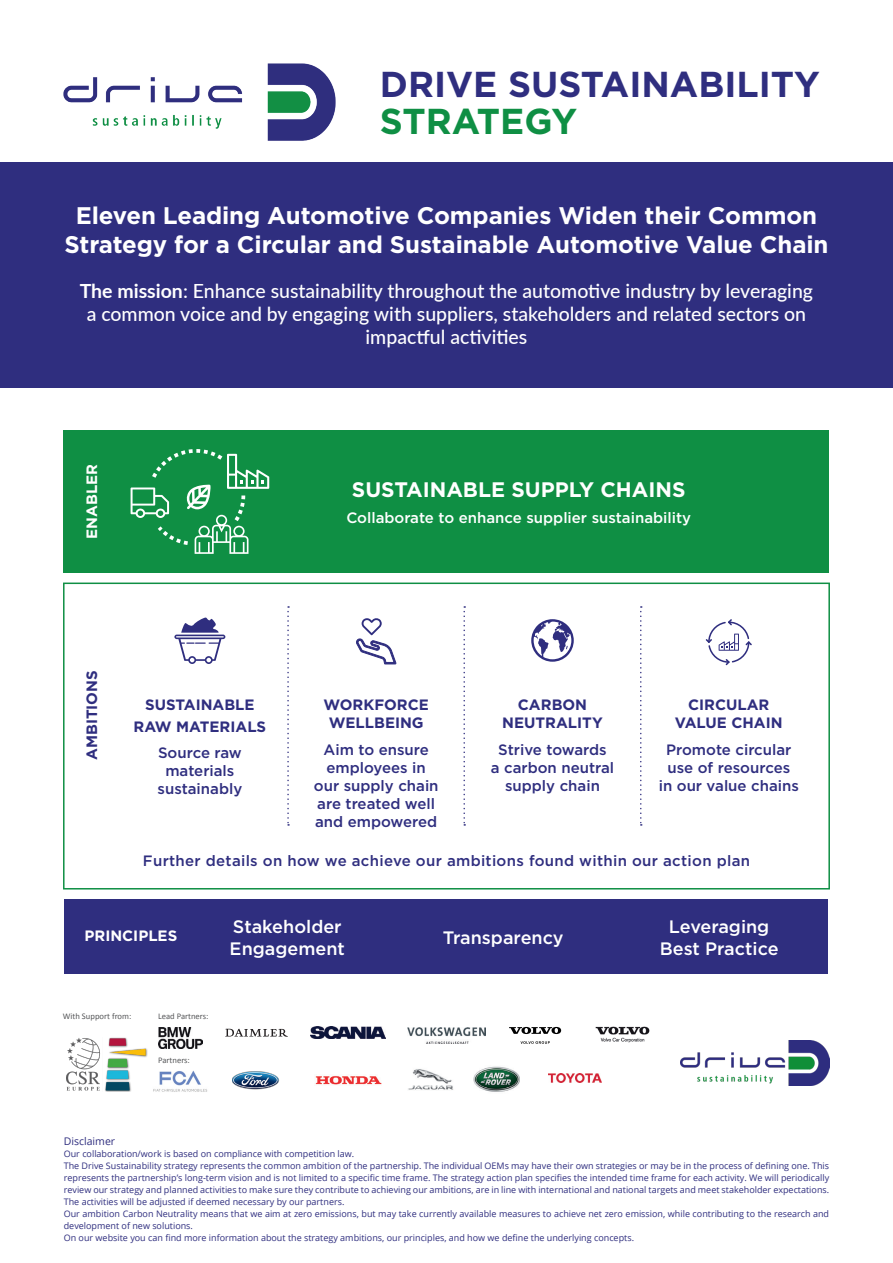
<style>
.page{position:relative;width:893px;height:1263px;background:#fff}
.page>*{position:absolute;margin:0;border:0;box-sizing:border-box;transform-origin:0 0}
.t1{font:700 36px "Gotham";color:#2f2e7f}
.t2{font:700 36px "Gotham";color:#0f8f44}
.t3{font:700 24px/28.8px "Gotham";letter-spacing:-.005em;color:#fff;text-align:center}
.t4{font:700 21px "Gotham";color:#fff}
.t5{font:500 19.5px/23.4px "Lato";color:#fff;text-align:center}
.t6{font:500 18px/21.6px "Gotham";color:#fff}
.t7{font:500 15px/18px "Gotham";color:#2f2e7f;text-align:center}
.t8{font:700 15px/18px "Gotham";color:#2f2e7f;text-align:center}
.t9{font:500 15px "Gotham";letter-spacing:.02em;color:#2f2e7f}
.t10{font:500 15px "Gotham";color:#fff}
.t11{font:700 15px "Gotham";color:#fff}
.t12{font:10.5px "Open Sans";color:#2f2e7f}
.t13{font:9px/12px "Open Sans";color:#2f2e7f}
.t14{font:8.7px "Calibri";color:#57585a}
.s1{font-weight:700}
</style>
<div class="page">
<img style="left:63px;top:63px;width:273px;height:78px">
<div style="left:0;top:162px;width:893px;height:226px;background:#2f2e7f"></div>
<div style="left:64px;top:899px;width:764px;height:75px;background:#2f2e7f"></div>
<div style="left:63px;top:582px;width:767px;height:307px;background:#fff;border:2px solid #0f8f44"></div>
<div style="left:64px;top:430px;width:765px;height:143px;background:#0f8f44"></div>
<svg style="left:131px;top:449px;width:138px;height:105px"></svg>
<svg style="left:287px;top:606px;width:2px;height:220px"></svg>
<svg style="left:463px;top:606px;width:2px;height:220px"></svg>
<svg style="left:640px;top:606px;width:2px;height:220px"></svg>
<svg style="left:174px;top:617px;width:51px;height:47px"></svg>
<svg style="left:356px;top:618px;width:40px;height:46px"></svg>
<svg style="left:531px;top:619px;width:43px;height:43px"></svg>
<svg style="left:706px;top:619px;width:46px;height:46px"></svg>
<img style="left:66px;top:1037px;width:82px;height:54px">
<img style="left:788px;top:1040px;width:41px;height:45px">
<img style="left:680px;top:1052px;width:106px;height:32px">
<svg style="left:509px;top:1027px;width:52px;height:7px"></svg>
<svg style="left:520px;top:1041px;width:30px;height:3px"></svg>
<img style="left:158px;top:1027px;width:45px;height:21px">
<img style="left:233px;top:1071px;width:46px;height:19px">
<img style="left:407px;top:1027px;width:78px;height:16px">
<img style="left:311px;top:1026px;width:74px;height:13px">
<svg style="left:225px;top:1029px;width:63px;height:8px"></svg>
<img style="left:595px;top:1026px;width:55px;height:17px">
<img style="left:315px;top:1075px;width:66px;height:10px">
<img style="left:408px;top:1066px;width:112px;height:26px">
<img style="left:548px;top:1073px;width:53px;height:10px">
<img style="left:153px;top:1070px;width:54px;height:22px">
<h1 class="t1" style="left:380px;top:60px;width:442px">DRIVE SUSTAINABILITY</h1>
<h1 class="t2" style="left:380px;top:98px;width:199px">STRATEGY</h1>
<h2 class="t3" style="left:64px;top:201px;width:766px">Eleven Leading Automotive Companies Widen their Common<br>Strategy for a Circular and Sustainable Automotive Value Chain</h2>
<h3 class="t5" style="left:80px;top:278px;width:735px"><span class="s1">The mission</span>: Enhance sustainability throughout the automotive industry by leveraging a common voice and by engaging with suppliers, stakeholders and related sectors on impactful activities</h3>
<h3 class="t11" style="left:82px;top:539px;width:76px;rotate:-90deg">ENABLER</h3>
<h3 class="t4" style="left:352px;top:475px;width:335px">SUSTAINABLE SUPPLY CHAINS</h3>
<h3 class="t10" style="left:346px;top:508px;width:346px">Collaborate to enhance supplier sustainability</h3>
<h3 class="t8" style="left:83px;top:760px;width:91px;rotate:-90deg">AMBITIONS</h3>
<h3 class="t8" style="left:134px;top:694px;width:134px;line-height:21.6px">SUSTAINABLE<br>RAW MATERIALS</h3>
<h3 class="t7" style="left:158px;top:744px;width:86px">Source raw materials sustainably</h3>
<h3 class="t8" style="left:324px;top:696px;width:107px">WORKFORCE<br>WELLBEING</h3>
<h3 class="t7" style="left:314px;top:740px;width:126px">Aim to ensure employees in our supply chain are treated well and empowered</h3>
<h3 class="t8" style="left:502px;top:696px;width:102px">CARBON<br>NEUTRALITY</h3>
<h3 class="t7" style="left:491px;top:740px;width:125px">Strive towards<br>a carbon neutral supply chain</h3>
<h3 class="t8" style="left:675px;top:696px;width:109px">CIRCULAR<br>VALUE CHAIN</h3>
<h3 class="t7" style="left:659px;top:740px;width:142px">Promote circular use of resources<br>in our value chains</h3>
<h3 class="t9" style="left:143px;top:851px;width:609px">Further details on how we achieve our ambitions found within our action plan</h3>
<h3 class="t11" style="left:84px;top:926px;width:94px">PRINCIPLES</h3>
<h3 class="t6" style="left:230px;top:916px;width:117px">Stakeholder<br>Engagement</h3>
<h3 class="t6" style="left:660px;top:916px;width:120px;text-align:center">Leveraging<br>Best Practice</h3>
<h3 class="t6" style="left:443px;top:926px;width:122px">Transparency</h3>
<p class="t14" style="left:63px;top:1010px;width:70px">With Support from:</p>
<p class="t14" style="left:158px;top:1010px;width:52px">Lead Partners:</p>
<p class="t14" style="left:158px;top:1055px;width:33px">Partners:</p>
<p class="t12" style="left:64px;top:1133px;width:53px">Disclaimer</p>
<p class="t13" style="left:64px;top:1147px;width:767px">Our collaboration/work is based on compliance with competition law.<br>The Drive Sustainability strategy represents the common ambition of the partnership. The individual OEMs may have their own strategies or may be in the process of defining one. This represents the partnership’s long-term vision and is not limited to a specific time frame. The strategy action plan specifies the intended time frame for each activity. We will periodically review our strategy and planned activities to make sure they contribute to achieving our ambitions, are in line with international and national targets and meet stakeholder expectations.<br>The activities will be adjusted if deemed necessary by our partners.<br>Our ambition Carbon Neutrality means that we aim at zero emissions, but may take currently available measures to achieve net zero emission, while contributing to the research and development of new solutions.<br>On our website you can find more information about the strategy ambitions, our principles, and how we define the underlying concepts.</p>
</div>
